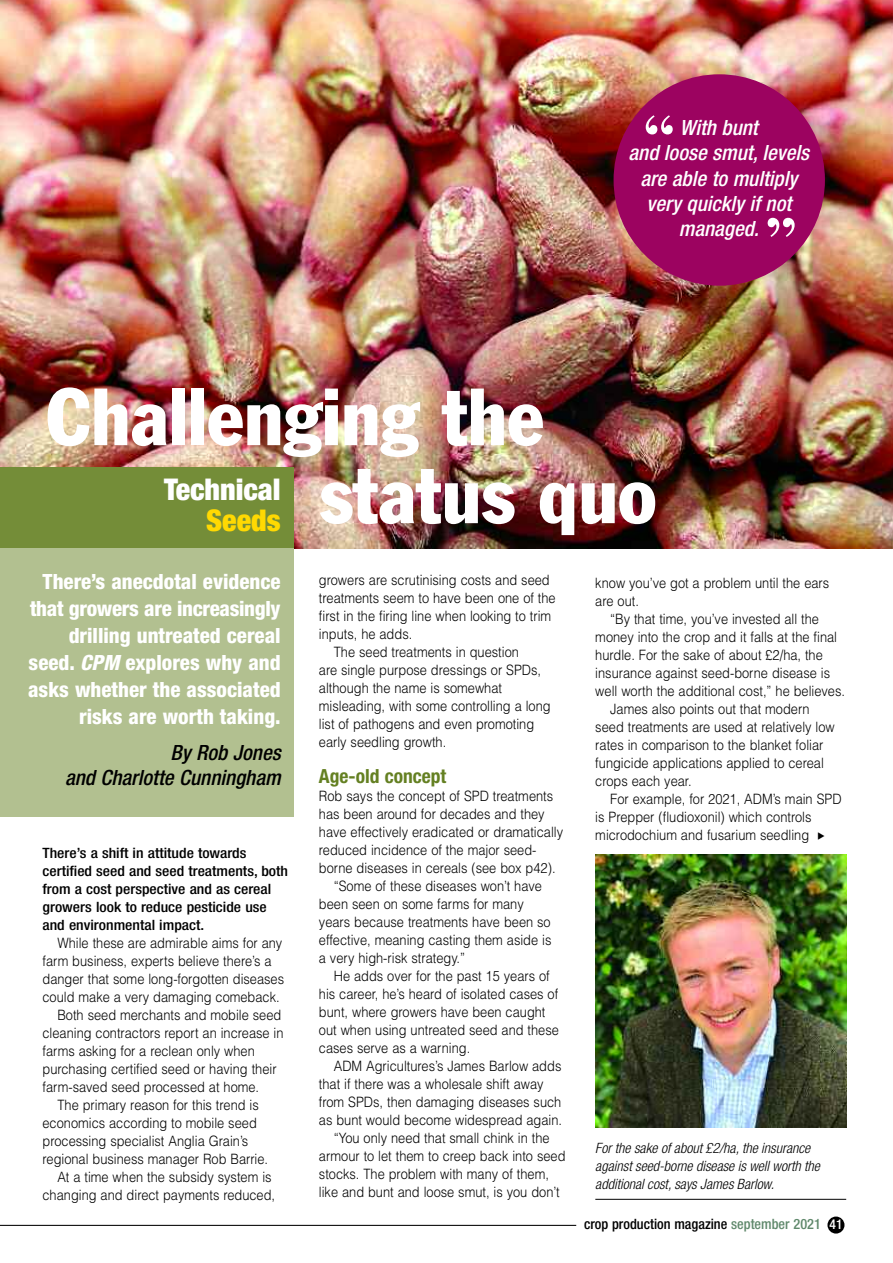
<style>
.page{position:relative;width:893px;height:1263px;background:#fff}
.page>*{position:absolute;margin:0;border:0;box-sizing:border-box;transform-origin:0 0}
.t1{font:condensed 79.5px/78px "Franklin Gothic";color:#fff}
.t2{font:700 58.95px "Bodoni BT";color:#fff}
.t3{font:900 condensed 30px "Helvetica Neue";color:#fff}
.t4{font:900 condensed 30px "Helvetica Neue";color:#ffd902}
.t5{font:800 condensed 21px/27px "Helvetica Neue";color:#fff;text-align:right}
.t6{font:italic 500 condensed 21px/25.2px "Helvetica Neue";color:#fff;text-align:center}
.t7{font:italic 500 condensed 21px/25.2px "Helvetica Neue";color:#000;text-align:right}
.t8{font:700 condensed 19.5px "Helvetica Neue";color:#648022}
.t9{font:300 14.25px/18px "Helvetica";color:#000;scale:.9 1}
.t10{font:500 condensed 14.25px/18px "Helvetica Neue";color:#000;scale:1.1 1}
.t11{font:italic 300 condensed 14.25px/18px "Helvetica Neue";color:#000}
.t12{font:500 condensed 14.25px "Helvetica Neue";color:#000}
.s1{font-style:italic}
.s2{color:#60896c}
.s3{font-size:13.5px;color:#fff}
</style>
<div class="page">
<img style="left:0;top:0;width:893px;height:548px">
<div style="left:614px;top:74px;width:211px;height:212px;background:#9c0360;border-radius:50%"></div>
<hr style="left:595px;top:1199px;width:251px;height:1px;background:#000">
<img style="left:595px;top:855px;width:251px;height:273px">
<div style="left:0;top:546px;width:293px;height:270px;background:#b2c090"></div>
<div style="left:0;top:467px;width:293px;height:81px;background:#748d38"></div>
<div style="left:827px;top:1216px;width:17px;height:17px;background:#000;border-radius:50%"></div>
<hr style="left:0;top:1225px;width:576px;height:1px;background:#000">
<h2 class="t2" style="left:642px;top:116px;width:35px">“</h2>
<h3 class="t6" style="left:628px;top:117px;width:182px">With bunt<br>and loose smut, levels are able to multiply very quickly if not managed.</h3>
<h2 class="t2" style="left:764px;top:219px;width:35px">”</h2>
<h1 class="t1" style="left:319px;top:384px;width:339px;text-indent:-273px">Challenging the status quo</h1>
<h3 class="t3" style="left:164px;top:478px;width:118px">Technical</h3>
<h3 class="t4" style="left:206px;top:510px;width:76px">Seeds</h3>
<h3 class="t5" style="left:28px;top:570px;width:254px">There’s anecdotal evidence that growers are increasingly drilling untreated cereal seed. <span class="s1">CPM</span> explores why and asks whether the associated risks are worth taking.</h3>
<h3 class="t7" style="left:65px;top:741px;width:217px">By Rob Jones<br>and Charlotte Cunningham</h3>
<p class="t10" style="left:43px;top:845px;width:225px">There’s a shift in attitude towards certified seed and seed treatments, both from a cost perspective and as cereal growers look to reduce pesticide use and environmental impact.</p>
<p class="t9" style="left:57px;top:933px;width:251px">While these are admirable aims for any</p>
<p class="t9" style="left:43px;top:951px;width:256px">farm business, experts believe there’s a</p>
<p class="t9" style="left:43px;top:969px;width:270px">danger that some long-forgotten diseases</p>
<p class="t9" style="left:43px;top:987px;width:265px">could make a very damaging comeback.</p>
<p class="t9" style="left:57px;top:1005px;width:250px">Both seed merchants and mobile seed</p>
<p class="t9" style="left:43px;top:1023px;width:269px">cleaning contractors report an increase in</p>
<p class="t9" style="left:43px;top:1041px;width:237px">farms asking for a reclean only when</p>
<p class="t9" style="left:43px;top:1059px;width:262px">purchasing certified seed or having their</p>
<p class="t9" style="left:43px;top:1077px;width:242px">farm-saved seed processed at home.</p>
<p class="t9" style="left:57px;top:1095px;width:225px">The primary reason for this trend is</p>
<p class="t9" style="left:43px;top:1113px;width:240px">economics according to mobile seed</p>
<p class="t9" style="left:43px;top:1131px;width:230px">processing specialist Anglia Grain’s</p>
<p class="t9" style="left:43px;top:1149px;width:252px">regional business manager Rob Barrie.</p>
<p class="t9" style="left:57px;top:1167px;width:239px">At a time when the subsidy system is</p>
<p class="t9" style="left:43px;top:1185px;width:260px">changing and direct payments reduced,</p>
<p class="t9" style="left:319px;top:571px;width:258px">growers are scrutinising costs and seed</p>
<p class="t9" style="left:319px;top:589px;width:265px">treatments seem to have been one of the</p>
<p class="t9" style="left:319px;top:607px;width:260px">first in the firing line when looking to trim</p>
<p class="t9" style="left:319px;top:625px;width:105px">inputs, he adds.</p>
<p class="t9" style="left:334px;top:643px;width:207px">The seed treatments in question</p>
<p class="t9" style="left:319px;top:661px;width:248px">are single purpose dressings or SPDs,</p>
<p class="t9" style="left:319px;top:679px;width:205px">although the name is somewhat</p>
<p class="t9" style="left:319px;top:697px;width:259px">misleading, with some controlling a long</p>
<p class="t9" style="left:319px;top:715px;width:241px">list of pathogens and even promoting</p>
<p class="t9" style="left:319px;top:733px;width:143px">early seedling growth.</p>
<h3 class="t8" style="left:319px;top:769px;width:129px">Age-old concept</h3>
<p class="t9" style="left:319px;top:787px;width:262px">Rob says the concept of SPD treatments</p>
<p class="t9" style="left:319px;top:805px;width:252px">has been around for decades and they</p>
<p class="t9" style="left:319px;top:823px;width:273px">have effectively eradicated or dramatically</p>
<p class="t9" style="left:319px;top:841px;width:243px">reduced incidence of the major seed-</p>
<p class="t9" style="left:319px;top:859px;width:264px">borne diseases in cereals (see box p42).</p>
<p class="t9" style="left:334px;top:877px;width:233px">“Some of these diseases won’t have</p>
<p class="t9" style="left:319px;top:895px;width:229px">been seen on some farms for many</p>
<p class="t9" style="left:319px;top:913px;width:259px">years because treatments have been so</p>
<p class="t9" style="left:319px;top:931px;width:260px">effective, meaning casting them aside is</p>
<p class="t9" style="left:319px;top:949px;width:164px">a very high-risk strategy.”</p>
<p class="t9" style="left:334px;top:967px;width:241px">He adds over for the past 15 years of</p>
<p class="t9" style="left:319px;top:985px;width:267px">his career, he’s heard of isolated cases of</p>
<p class="t9" style="left:319px;top:1003px;width:253px">bunt, where growers have been caught</p>
<p class="t9" style="left:319px;top:1021px;width:268px">out when using untreated seed and these</p>
<p class="t9" style="left:319px;top:1039px;width:170px">cases serve as a warning.</p>
<p class="t9" style="left:334px;top:1057px;width:254px">ADM Agricultures’s James Barlow adds</p>
<p class="t9" style="left:319px;top:1075px;width:251px">that if there was a wholesale shift away</p>
<p class="t9" style="left:319px;top:1093px;width:271px">from SPDs, then damaging diseases such</p>
<p class="t9" style="left:319px;top:1111px;width:272px">as bunt would become widespread again.</p>
<p class="t9" style="left:334px;top:1129px;width:241px">“You only need that small chink in the</p>
<p class="t9" style="left:319px;top:1147px;width:275px">armour to let them to creep back into seed</p>
<p class="t9" style="left:319px;top:1165px;width:257px">stocks. The problem with many of them,</p>
<p class="t9" style="left:319px;top:1183px;width:269px">like and bunt and loose smut, is you don’t</p>
<p class="t9" style="left:595px;top:574px;width:261px">know you’ve got a problem until the ears are out.</p>
<p class="t9" style="left:610px;top:610px;width:234px">“By that time, you’ve invested all the</p>
<p class="t9" style="left:595px;top:628px;width:270px">money into the crop and it falls at the final</p>
<p class="t9" style="left:595px;top:646px;width:254px">hurdle. For the sake of about £2/ha, the</p>
<p class="t9" style="left:595px;top:664px;width:262px">insurance against seed-borne disease is</p>
<p class="t9" style="left:595px;top:682px;width:279px">well worth the additional cost,” he believes.</p>
<p class="t9" style="left:610px;top:700px;width:223px">James also points out that modern</p>
<p class="t9" style="left:595px;top:718px;width:268px">seed treatments are used at relatively low</p>
<p class="t9" style="left:595px;top:736px;width:255px">rates in comparison to the blanket foliar</p>
<p class="t9" style="left:595px;top:754px;width:255px">fungicide applications applied to cereal</p>
<p class="t9" style="left:595px;top:772px;width:108px">crops each year.</p>
<p class="t9" style="left:610px;top:790px;width:259px">For example, for 2021, ADM’s main SPD</p>
<p class="t9" style="left:595px;top:808px;width:242px">is Prepper (fludioxonil) which controls</p>
<p class="t9" style="left:595px;top:826px;width:239px">microdochium and fusarium seedling</p>
<p class="t11" style="left:595px;top:1140px;width:226px">For the sake of about £2/ha, the insurance against seed-borne disease is well worth the additional cost, says James Barlow.</p>
<p class="t12" style="left:584px;top:1219px;width:260px">crop production magazine <span class="s2">september 2021</span> <span class="s3">41</span></p>
</div>
